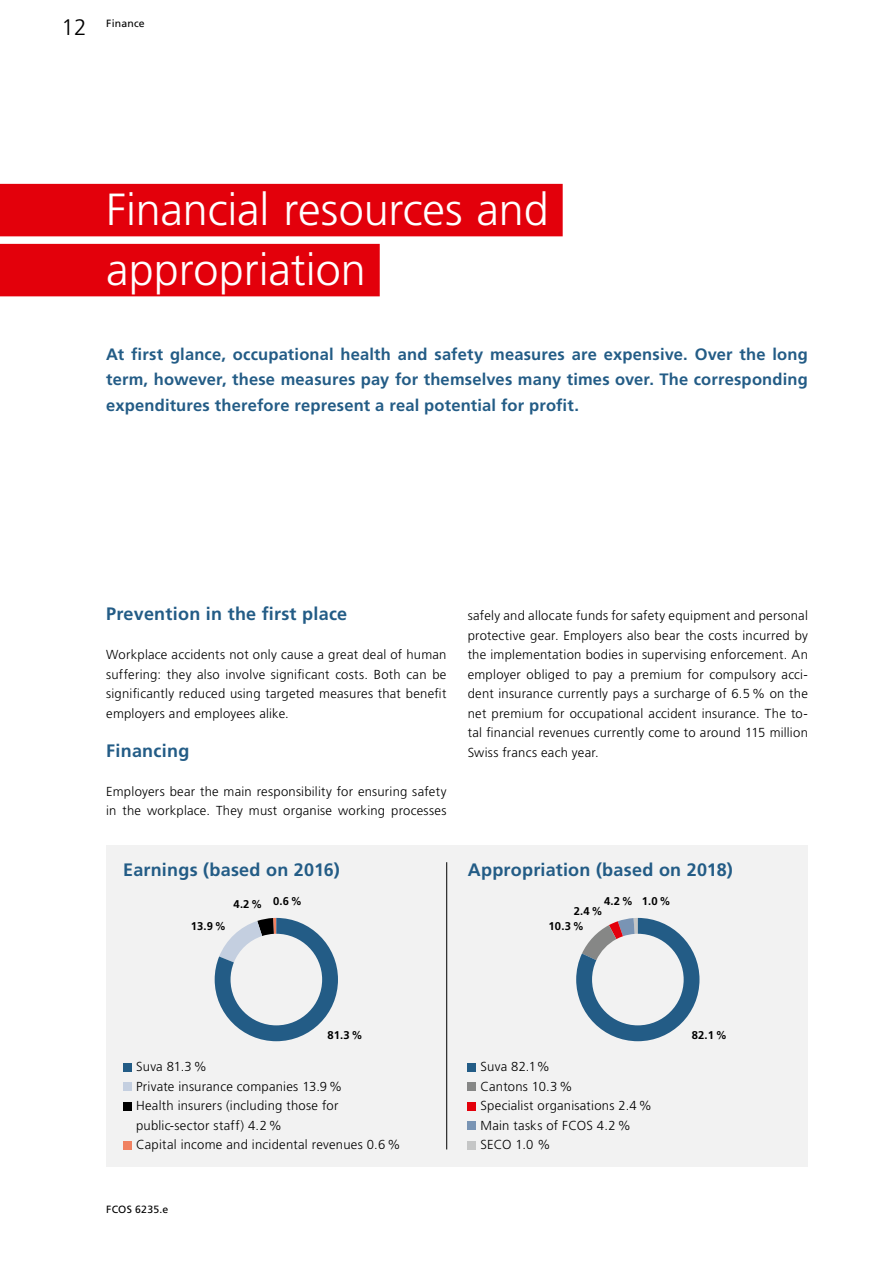
<style>
.page{position:relative;width:893px;height:1263px;background:#fff}
.page>*{position:absolute;margin:0;border:0;box-sizing:border-box;transform-origin:0 0}
.t1{font:300 45px/60px "Frutiger LT Std";color:#fff}
.t2{font:700 18px "Frutiger LT Std";letter-spacing:.015em;color:#235c86}
.t3{font:700 16.5px/25.5px "Frutiger LT Std";letter-spacing:.01em;color:#235c86;text-align:justify}
.t4{font:300 13.05px/19.5px "Frutiger LT Std";letter-spacing:.02em;color:#000}
.t5{font:700 11.25px "Frutiger LT Std";letter-spacing:.015em;color:#000}
.t6{font:10.5px "Frutiger LT Std";letter-spacing:.02em;color:#000}
.s1{font-weight:300;font-size:22.5px}
</style>
<div class="page">
<div style="left:0;top:184px;width:563px;height:52px;background:#e3000b"></div>
<div style="left:0;top:244px;width:380px;height:52px;background:#e3000b"></div>
<div style="left:106px;top:845px;width:702px;height:321px;background:#f2f2f2"></div>
<div style="left:123px;top:1063px;width:9px;height:8px;background:#235c86"></div>
<div style="left:123px;top:1082px;width:9px;height:9px;background:#c4cfe0"></div>
<div style="left:123px;top:1102px;width:9px;height:8px;background:#000"></div>
<div style="left:123px;top:1141px;width:9px;height:8px;background:#f08161"></div>
<div style="left:468px;top:1063px;width:8px;height:8px;background:#235c86"></div>
<div style="left:468px;top:1082px;width:8px;height:9px;background:#868786"></div>
<div style="left:468px;top:1102px;width:8px;height:8px;background:#e3000b"></div>
<div style="left:468px;top:1121px;width:8px;height:9px;background:#7994b4"></div>
<div style="left:468px;top:1141px;width:8px;height:8px;background:#c5c6c6"></div>
<hr style="left:446px;top:862px;width:1px;height:287px;background:#000">
<svg style="left:215px;top:918px;width:123px;height:123px"></svg>
<svg style="left:576px;top:918px;width:123px;height:123px"></svg>
<p class="t6" style="left:62px;top:17px;width:85px"><span class="s1">12</span> Finance</p>
<h1 class="t1" style="left:106px;top:180px;width:444px">Financial resources and appropriation</h1>
<p class="t3" style="left:106px;top:341px;width:703px">At first glance, occupational health and safety measures are expensive. Over the long term, however, these measures pay for themselves many times over. The corresponding expenditures therefore represent a real potential for profit.</p>
<h2 class="t2" style="left:106px;top:604px;width:243px">Prevention in the first place</h2>
<p class="t4" style="left:106px;top:645px;width:342px;text-align:justify">Workplace accidents not only cause a great deal of human suffering: they also involve significant costs. Both can be significantly reduced using targeted measures that benefit employers and employees alike.</p>
<h2 class="t2" style="left:106px;top:740px;width:85px">Financing</h2>
<p class="t4" style="left:106px;top:782px;width:342px">Employers bear the main responsibility for ensuring safety in the workplace. They must organise working processes</p>
<p class="t4" style="left:468px;top:606px;width:342px;text-align:justify">safely and allocate funds for safety equipment and personal protective gear. Employers also bear the costs incurred by the implementation bodies in supervising enforcement. An employer obliged to pay a premium for compulsory acci&shy;dent insurance currently pays a surcharge of 6.5% on the net premium for occupational accident insurance. The to&shy;tal financial revenues currently come to around 115 million Swiss francs each year.</p>
<h2 class="t2" style="left:123px;top:859px;width:218px">Earnings (based on 2016)</h2>
<h2 class="t2" style="left:468px;top:859px;width:267px">Appropriation (based on 2018)</h2>
<p class="t5" style="left:273px;top:894px;width:30px">0.6%</p>
<p class="t5" style="left:642px;top:894px;width:30px">1.0%</p>
<p class="t5" style="left:234px;top:897px;width:30px">4.2%</p>
<p class="t5" style="left:604px;top:894px;width:30px">4.2%</p>
<p class="t5" style="left:574px;top:905px;width:30px">2.4%</p>
<p class="t5" style="left:191px;top:920px;width:37px">13.9%</p>
<p class="t5" style="left:549px;top:920px;width:37px">10.3%</p>
<p class="t5" style="left:327px;top:1029px;width:37px">81.3%</p>
<p class="t5" style="left:692px;top:1029px;width:37px">82.1%</p>
<p class="t4" style="left:136px;top:1057px;width:266px">Suva 81.3%<br>Private insurance companies 13.9%<br>Health insurers (including those for public-sector staff) 4.2%<br>Capital income and incidental revenues 0.6%</p>
<p class="t4" style="left:480px;top:1057px;width:173px">Suva 82.1%<br>Cantons 10.3%<br>Specialist organisations 2.4%<br>Main tasks of FCOS 4.2%<br>SECO 1.0 %</p>
<p class="t6" style="left:106px;top:1203px;width:64px">FCOS 6235.e</p>
</div>
